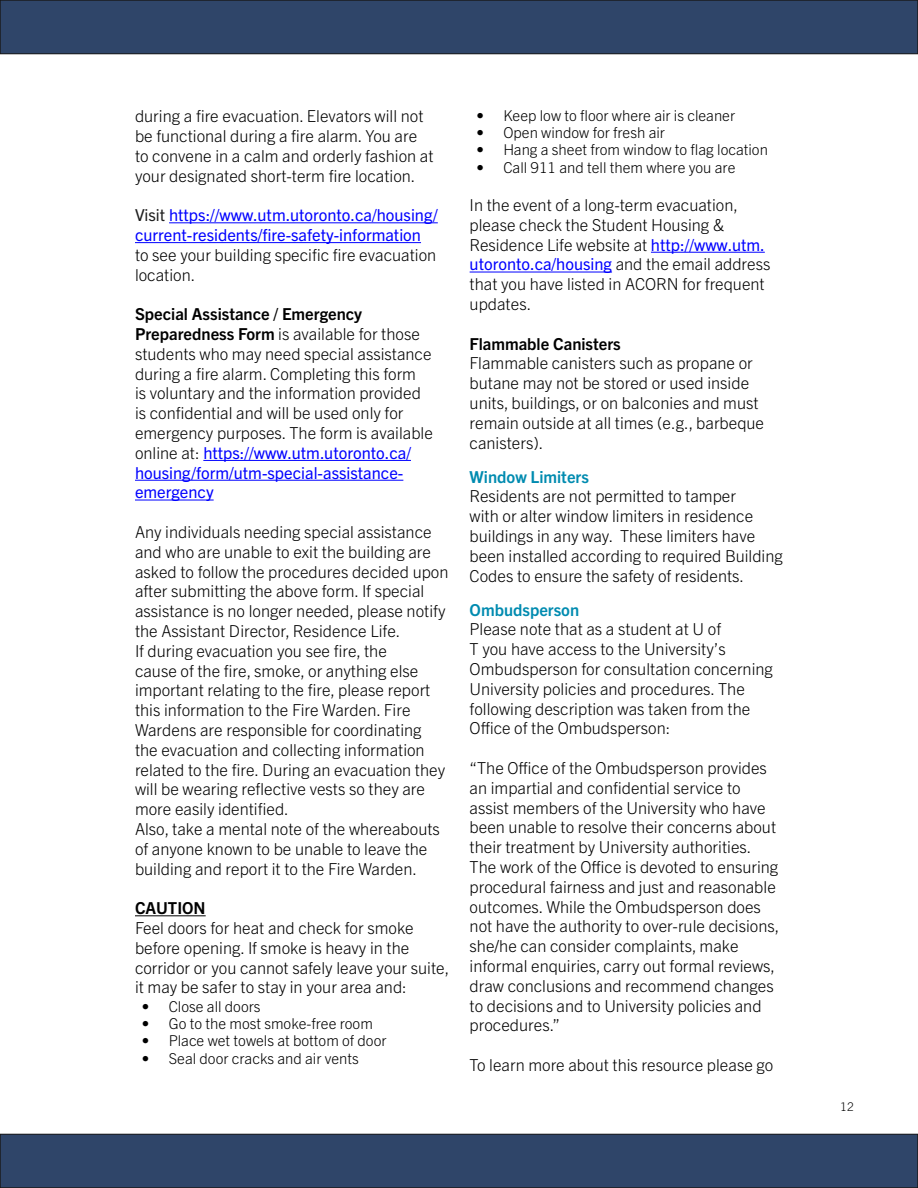
<style>
.page{position:relative;width:918px;height:1188px;background:#fff}
.page>*{position:absolute;margin:0;border:0;box-sizing:border-box;transform-origin:0 0}
.t1{font:300 16.5px/19.8px "Trade Gothic Next LT Pro";color:#000}
.t2{font:16.5px/19.8px "Trade Gothic Next LT Pro";color:#00f}
.t3{font:700 16.5px "Trade Gothic Next LT Pro";color:#008bb0}
.t4{font:700 16.5px "Trade Gothic Next LT Pro";color:#000}
.t5{font:300 15px "Trade Gothic Next LT Pro";color:#000}
.t6{font:300 12px "Trade Gothic Next LT Pro";color:#000}
.s1{color:#1e1e1e}
.s2{font-weight:700}
.s3{font-weight:400;color:#00f}
</style>
<div class="page">
<hr style="left:169px;top:222px;width:269px;height:1px;background:#00f">
<hr style="left:135px;top:242px;width:286px;height:1px;background:#00f">
<hr style="left:203px;top:460px;width:208px;height:1px;background:#00f">
<hr style="left:135px;top:480px;width:268px;height:1px;background:#00f">
<hr style="left:135px;top:500px;width:79px;height:1px;background:#00f">
<hr style="left:135px;top:915px;width:71px;height:1px;background:#000">
<hr style="left:651px;top:252px;width:114px;height:1px;background:#00f">
<hr style="left:470px;top:272px;width:142px;height:1px;background:#00f">
<div style="left:0;top:0;width:918px;height:54px;background:#2f4569"></div>
<div style="left:0;top:0;width:918px;height:54px;border:1px solid #000"></div>
<div style="left:0;top:1134px;width:918px;height:54px;background:#2f4569"></div>
<div style="left:0;top:1134px;width:918px;height:54px;border:1px solid #000"></div>
<p class="t1" style="left:135px;top:105px;width:300px">during a fire evacuation. Elevators will not be functional during a fire alarm. You are to convene in a calm and orderly fashion at your designated short-term fire location.</p>
<p class="t2" style="left:135px;top:204px;width:304px"><span class="s1">Visit</span> https://www.utm.utoronto.ca/housing/ current-residents/fire-safety-information</p>
<p class="t1" style="left:135px;top:244px;width:303px">to see your building specific fire evacuation location.</p>
<p class="t1" style="left:135px;top:303px;width:300px"><span class="s2">Special Assistance / Emergency Preparedness Form</span> is available for those students who may need special assistance during a fire alarm. Completing this form<br>is voluntary and the information provided is confidential and will be used only for emergency purposes. The form is available online at: <span class="s3">https://www.utm.utoronto.ca/ housing/form/utm-special-assistance&shy;emergency</span></p>
<p class="t1" style="left:135px;top:521px;width:315px">Any individuals needing special assistance and who are unable to exit the building are asked to follow the procedures decided upon after submitting the above form. If special assistance is no longer needed, please notify the Assistant Director, Residence Life.<br>If during evacuation you see fire, the<br>cause of the fire, smoke, or anything else important relating to the fire, please report this information to the Fire Warden. Fire Wardens are responsible for coordinating the evacuation and collecting information related to the fire. During an evacuation they will be wearing reflective vests so they are more easily identified.<br>Also, take a mental note of the whereabouts of anyone known to be unable to leave the building and report it to the Fire Warden.</p>
<p class="t4" style="left:135px;top:897px;width:72px">CAUTION</p>
<p class="t1" style="left:135px;top:917px;width:316px">Feel doors for heat and check for smoke before opening. If smoke is heavy in the corridor or you cannot safely leave your suite, it may be safer to stay in your area and:</p>
<p class="t5" style="left:142px;top:996px;width:120px">• Close all doors</p>
<p class="t5" style="left:142px;top:1013px;width:233px">• Go to the most smoke-free room</p>
<p class="t5" style="left:142px;top:1030px;width:246px">• Place wet towels at bottom of door</p>
<p class="t5" style="left:142px;top:1048px;width:219px">• Seal door cracks and air vents</p>
<p class="t5" style="left:476px;top:105px;width:260px">• Keep low to floor where air is cleaner</p>
<p class="t5" style="left:476px;top:122px;width:190px">• Open window for fresh air</p>
<p class="t5" style="left:476px;top:139px;width:293px">• Hang a sheet from window to flag location</p>
<p class="t5" style="left:476px;top:157px;width:261px">• Call 911 and tell them where you are</p>
<p class="t1" style="left:470px;top:194px;width:302px">In the event of a long-term evacuation, please check the Student Housing &amp; Residence Life website at <span class="s3">http://www.utm. utoronto.ca/housing</span> and the email address that you have listed in ACORN for frequent updates.</p>
<p class="t4" style="left:470px;top:332px;width:153px">Flammable Canisters</p>
<p class="t1" style="left:470px;top:352px;width:296px">Flammable canisters such as propane or butane may not be stored or used inside units, buildings, or on balconies and must remain outside at all times (e.g., barbeque canisters).</p>
<p class="t3" style="left:470px;top:466px;width:121px">Window Limiters</p>
<p class="t1" style="left:470px;top:485px;width:315px">Residents are not permitted to tamper<br>with or alter window limiters in residence buildings in any way. These limiters have been installed according to required Building Codes to ensure the safety of residents.</p>
<p class="t3" style="left:470px;top:599px;width:111px">Ombudsperson</p>
<p class="t1" style="left:470px;top:618px;width:305px">Please note that as a student at U of<br>T you have access to the University’s Ombudsperson for consultation concerning University policies and procedures. The following description was taken from the Office of the Ombudsperson:</p>
<p class="t1" style="left:470px;top:757px;width:311px">“The Office of the Ombudsperson provides an impartial and confidential service to assist members of the University who have been unable to resolve their concerns about their treatment by University authorities.<br>The work of the Office is devoted to ensuring procedural fairness and just and reasonable outcomes. While the Ombudsperson does not have the authority to over-rule decisions, she/he can consider complaints, make informal enquiries, carry out formal reviews, draw conclusions and recommend changes to decisions and to University policies and procedures.”</p>
<p class="t1" style="left:470px;top:1054px;width:305px">To learn more about this resource please go</p>
<p class="t6" style="left:840px;top:1098px;width:15px">12</p>
</div>
